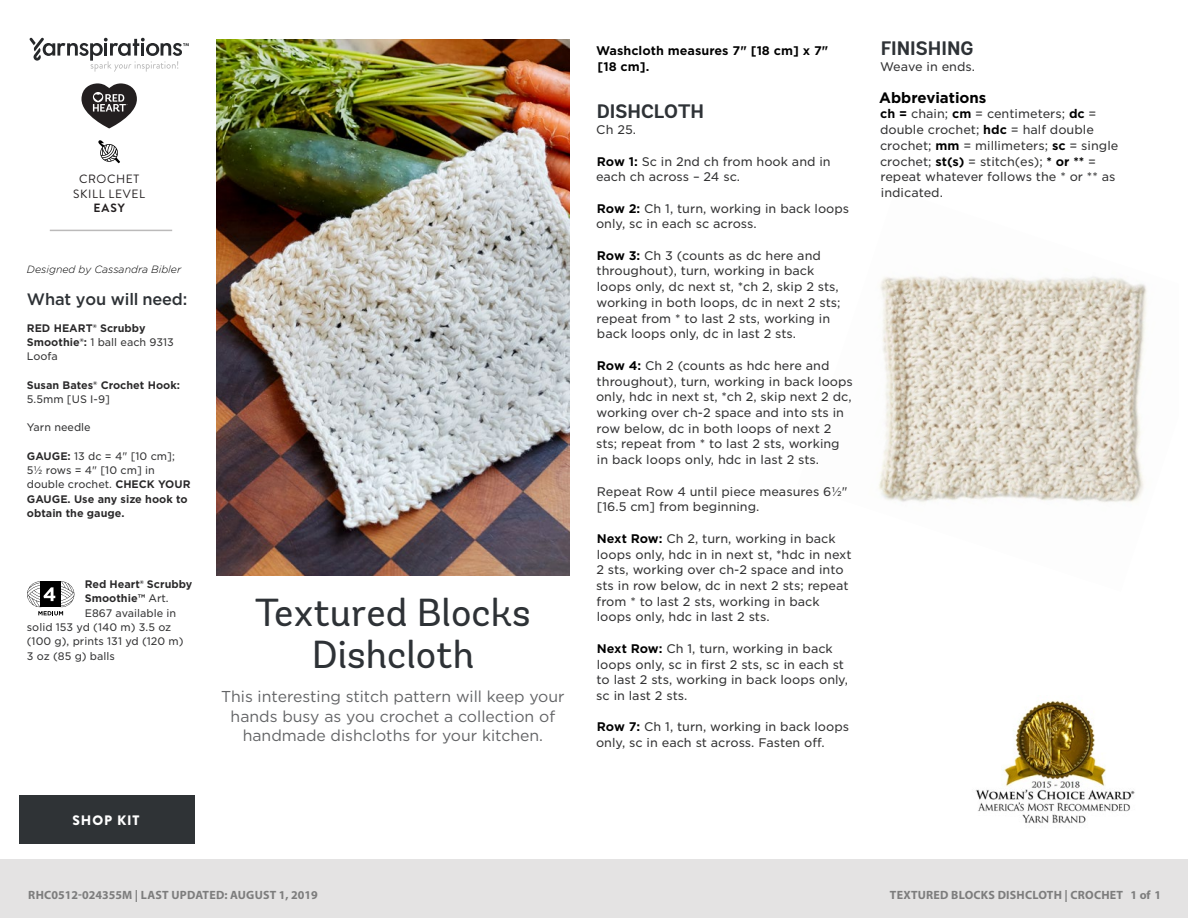
<style>
.page{position:relative;width:1188px;height:918px;background:#fff}
.page>*{position:absolute;margin:0;border:0;box-sizing:border-box;transform-origin:0 0}
.t1{font:39px/41.2px "Andes Rounded";color:#2e3236;text-align:center}
.t2{font:700 19.5px "Andes Rounded";color:#2e3236}
.t3{font:500 16.5px "Gotham";letter-spacing:-.01em;color:#2e3236}
.t4{font:15.75px/19.5px "Gotham";color:#636466;text-align:center}
.t5{font:700 15px "Gotham";color:#000}
.t6{font:900 13.65px "Brandon Grotesque";letter-spacing:.065em;color:#fff}
.t7{font:12px/15.8px "Gotham S Sm";color:#333334}
.t8{font:700 12px "Myriad Pro";letter-spacing:.02em;color:#7d7d7d}
.t9{font:700 12px/15.8px "Gotham S Sm";color:#000}
.Skill_Level{font:12px "Brandon Grotesque";letter-spacing:.05em;color:#231f20}
.Skill_Level-2{font:700 12px "Brandon Grotesque";color:#231f20}
.t10{font:700 10.5px/14.2px "Gotham S Sm";color:#292829}
.t11{font:10.5px "Gotham S Sm";color:#333334}
.t12{font:italic 300 10.5px "Gotham Rounded";color:#000}
.s1{font-weight:400;color:#333334}
.s2{font-weight:700;color:#000}
</style>
<div class="page">
<img style="left:879px;top:276px;width:268px;height:226px">
<svg style="left:27px;top:581px;width:47px;height:34px"></svg>
<img style="left:217px;top:40px;width:352px;height:535px">
<img style="left:975px;top:700px;width:160px;height:123px">
<div style="left:0;top:860px;width:1188px;height:58px;background:#e4e3e3"></div>
<svg style="left:98px;top:140px;width:22px;height:23px"></svg>
<svg style="left:30px;top:38px;width:159px;height:34px"></svg>
<svg style="left:81px;top:83px;width:56px;height:45px"></svg>
<hr style="left:50px;top:230px;width:122px;height:1px;background:#bbbaba">
<div style="left:19px;top:795px;width:175px;height:48px;background:#2f3336"></div>
<p class="Skill_Level" style="left:79px;top:171px;width:62px">CROCHET</p>
<p class="Skill_Level" style="left:73px;top:185px;width:73px">SKILL LEVEL</p>
<p class="Skill_Level-2" style="left:94px;top:200px;width:33px">EASY</p>
<p class="t12" style="left:27px;top:263px;width:156px">Designed by Cassandra Bibler</p>
<p class="t3" style="left:27px;top:288px;width:162px">What you will need:</p>
<p class="t10" style="left:27px;top:321px;width:149px">RED HEART® Scrubby<br>Smoothie®: <span class="s1">1 ball each 9313<br>Loofa</span></p>
<p class="t10" style="left:27px;top:378px;width:155px">Susan Bates® Crochet Hook:<br><span class="s1">5.5mm [US I-9]</span></p>
<p class="t11" style="left:27px;top:421px;width:65px">Yarn needle</p>
<p class="t10" style="left:27px;top:449px;width:165px">GAUGE: <span class="s1">13 dc = 4" [10 cm];<br>5½ rows = 4" [10 cm] in double crochet.</span> CHECK YOUR<br>GAUGE. Use any size hook to obtain the gauge.</p>
<p class="t10" style="left:85px;top:577px;width:109px">Red Heart® Scrubby</p>
<p class="t10" style="left:85px;top:591px;width:85px">Smoothie™ <span class="s1">Art.</span></p>
<p class="t11" style="left:85px;top:606px;width:93px">E867 available in</p>
<p class="t11" style="left:27px;top:620px;width:146px">solid 153 yd (140 m) 3.5 oz</p>
<p class="t11" style="left:27px;top:634px;width:158px">(100 g), prints 131 yd (120 m)</p>
<p class="t11" style="left:27px;top:649px;width:90px">3 oz (85 g) balls</p>
<p class="t6" style="left:72px;top:810px;width:69px">SHOP KIT</p>
<p class="t1" style="left:255px;top:592px;width:277px">Textured Blocks<br>Dishcloth</p>
<p class="t4" style="left:221px;top:686px;width:345px">This interesting stitch pattern will keep your hands busy as you crochet a collection of handmade dishcloths for your kitchen.</p>
<p class="t8" style="left:28px;top:887px;width:291px">RHC0512-024355M | LAST UPDATED: AUGUST 1, 2019</p>
<p class="t9" style="left:596px;top:43px;width:234px">Washcloth measures 7" [18 cm] x 7" [18 cm].</p>
<p class="t2" style="left:597px;top:100px;width:109px">DISHCLOTH</p>
<p class="t7" style="left:596px;top:122px;width:41px">Ch 25.</p>
<p class="t7" style="left:596px;top:153px;width:236px"><span class="s2">Row 1:</span> Sc in 2nd ch from hook and in each ch across – 24 sc.</p>
<p class="t7" style="left:596px;top:200px;width:255px"><span class="s2">Row 2:</span> Ch 1, turn, working in back loops only, sc in each sc across.</p>
<p class="t7" style="left:596px;top:247px;width:246px"><span class="s2">Row 3:</span> Ch 3 (counts as dc here and throughout), turn, working in back loops only, dc next st, *ch 2, skip 2 sts, working in both loops, dc in next 2 sts; repeat from * to last 2 sts, working in back loops only, dc in last 2 sts.</p>
<p class="t7" style="left:596px;top:357px;width:258px"><span class="s2">Row 4:</span> Ch 2 (counts as hdc here and throughout), turn, working in back loops only, hdc in next st, *ch 2, skip next 2 dc, working over ch-2 space and into sts in row below, dc in both loops of next 2 sts; repeat from * to last 2 sts, working in back loops only, hdc in last 2 sts.</p>
<p class="t7" style="left:597px;top:483px;width:252px">Repeat Row 4 until piece measures 6½" [16.5 cm] from beginning.</p>
<p class="t7" style="left:596px;top:530px;width:257px"><span class="s2">Next Row:</span> Ch 2, turn, working in back loops only, hdc in in next st, *hdc in next 2 sts, working over ch-2 space and into sts in row below, dc in next 2 sts; repeat from * to last 2 sts, working in back loops only, hdc in last 2 sts.</p>
<p class="t7" style="left:596px;top:640px;width:253px"><span class="s2">Next Row:</span> Ch 1, turn, working in back loops only, sc in first 2 sts, sc in each st to last 2 sts, working in back loops only, sc in last 2 sts.</p>
<p class="t7" style="left:596px;top:719px;width:255px"><span class="s2">Row 7:</span> Ch 1, turn, working in back loops only, sc in each st across. Fasten off.</p>
<p class="t2" style="left:881px;top:37px;width:94px">FINISHING</p>
<p class="t7" style="left:880px;top:59px;width:96px">Weave in ends.</p>
<p class="t5" style="left:879px;top:87px;width:109px">Abbreviations</p>
<p class="t7" style="left:880px;top:106px;width:240px"><span class="s2">ch =</span> chain; <span class="s2">cm</span> = centimeters; <span class="s2">dc</span> = double crochet; <span class="s2">hdc</span> = half double crochet; <span class="s2">mm</span> = millimeters; <span class="s2">sc</span> = single crochet; <span class="s2">st(s)</span> = stitch(es); <span class="s2">* or **</span> = repeat whatever follows the * or ** as indicated.</p>
<p class="t8" style="left:890px;top:887px;width:273px">TEXTURED BLOCKS DISHCLOTH | CROCHET 1 of 1</p>
</div>
